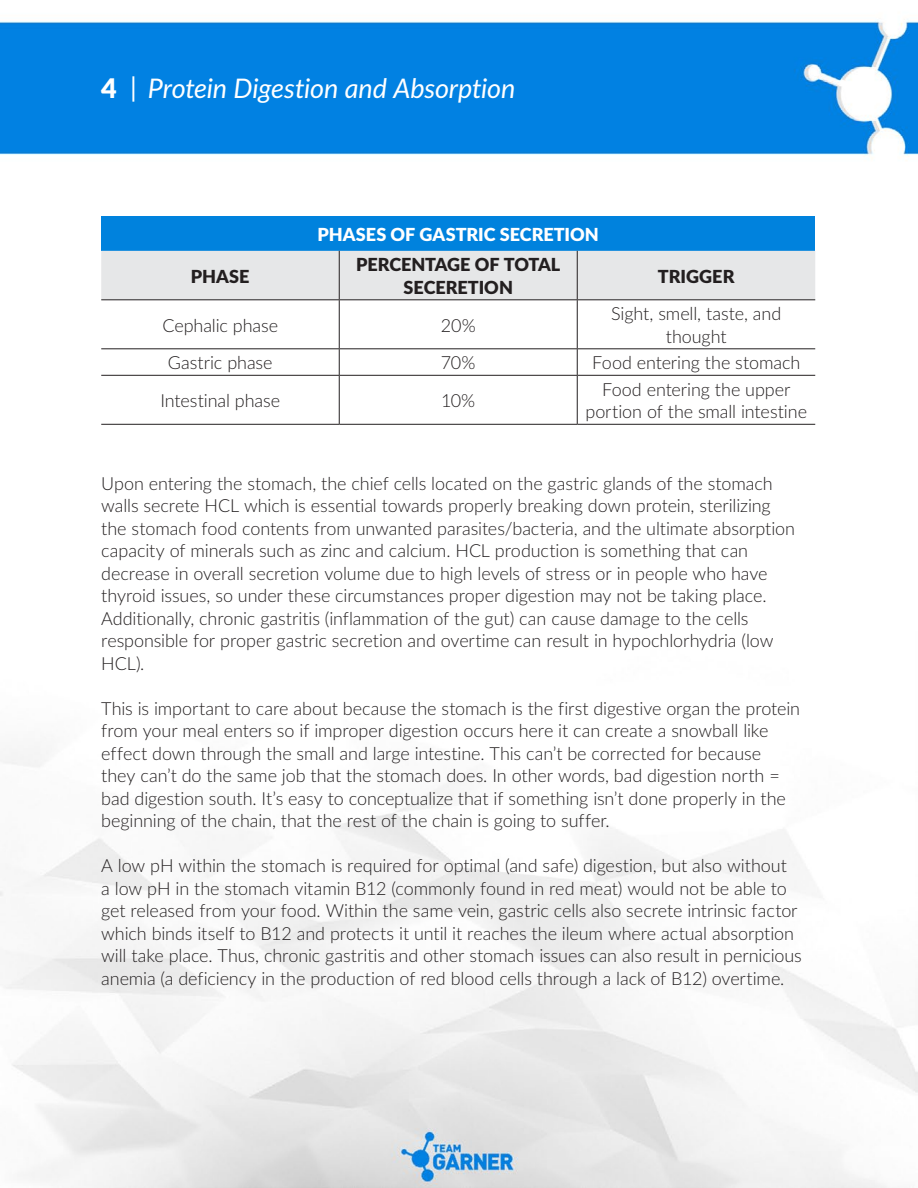
<style>
.page{position:relative;width:918px;height:1188px;background:#fff}
.page>*{position:absolute;margin:0;border:0;box-sizing:border-box;transform-origin:0 0}
.t1{font:italic 27px "Lato";letter-spacing:-.005em;color:#fff}
.t2{font:300 18px/22.5px "Lato";letter-spacing:-.005em;color:#231f20}
.t3{font:900 18px/22.5px "Lato";color:#231f20;text-align:center}
.t4{font:900 18px "Lato";color:#fff}
.s1{font-weight:900;font-style:normal}
.s2{font-style:normal}
</style>
<div class="page">
<img style="left:0;top:20px;width:918px;height:1168px">
<div style="left:101px;top:216px;width:714px;height:35px;background:#0082dd"></div>
<div style="left:101px;top:251px;width:714px;height:48px;background:#e6e7e8"></div>
<hr style="left:339px;top:251px;width:1px;height:48px;background:#231f20">
<hr style="left:577px;top:251px;width:1px;height:48px;background:#231f20">
<hr style="left:101px;top:299px;width:238px;height:1px;background:#231f20">
<hr style="left:339px;top:299px;width:238px;height:1px;background:#231f20">
<hr style="left:339px;top:300px;width:1px;height:48px;background:#231f20">
<hr style="left:577px;top:299px;width:238px;height:1px;background:#231f20">
<hr style="left:577px;top:300px;width:1px;height:48px;background:#231f20">
<hr style="left:101px;top:348px;width:238px;height:1px;background:#231f20">
<hr style="left:339px;top:348px;width:238px;height:1px;background:#231f20">
<svg style="left:339px;top:349px;width:1px;height:26px"></svg>
<hr style="left:577px;top:348px;width:238px;height:1px;background:#231f20">
<svg style="left:577px;top:349px;width:1px;height:26px"></svg>
<hr style="left:101px;top:375px;width:238px;height:1px;background:#231f20">
<hr style="left:339px;top:375px;width:238px;height:1px;background:#231f20">
<hr style="left:339px;top:376px;width:1px;height:48px;background:#231f20">
<hr style="left:577px;top:375px;width:238px;height:1px;background:#231f20">
<hr style="left:577px;top:376px;width:1px;height:48px;background:#231f20">
<hr style="left:101px;top:424px;width:238px;height:1px;background:#231f20">
<hr style="left:339px;top:424px;width:238px;height:1px;background:#231f20">
<hr style="left:577px;top:424px;width:238px;height:1px;background:#231f20">
<h1 class="t1" style="left:101px;top:69px;width:416px"><span class="s1">4</span> <span class="s2">|</span> Protein Digestion and Absorption</h1>
<p class="t4" style="left:318px;top:221px;width:283px">PHASES OF GASTRIC SECRETION</p>
<p class="t3" style="left:191px;top:264px;width:60px">PHASE</p>
<p class="t3" style="left:356px;top:253px;width:206px">PERCENTAGE OF TOTAL<br>SECERETION</p>
<p class="t3" style="left:658px;top:264px;width:78px">TRIGGER</p>
<p class="t2" style="left:162px;top:313px;width:117px">Cephalic phase</p>
<p class="t2" style="left:441px;top:313px;width:36px">20%</p>
<p class="t2" style="left:611px;top:302px;width:172px;text-align:center">Sight, smell, taste, and thought</p>
<p class="t2" style="left:168px;top:351px;width:106px">Gastric phase</p>
<p class="t2" style="left:441px;top:351px;width:36px">70%</p>
<p class="t2" style="left:592px;top:351px;width:210px">Food entering the stomach</p>
<p class="t2" style="left:160px;top:389px;width:121px">Intestinal phase</p>
<p class="t2" style="left:441px;top:389px;width:36px">10%</p>
<p class="t2" style="left:585px;top:377px;width:223px;text-align:center">Food entering the upper portion of the small intestine</p>
<p class="t2" style="left:101px;top:472px;width:695px">Upon entering the stomach, the chief cells located on the gastric glands of the stomach walls secrete HCL which is essential towards properly breaking down protein, sterilizing the stomach food contents from unwanted parasites/bacteria, and the ultimate absorption capacity of minerals such as zinc and calcium. HCL production is something that can decrease in overall secretion volume due to high levels of stress or in people who have thyroid issues, so under these circumstances proper digestion may not be taking place.<br>Additionally, chronic gastritis (inflammation of the gut) can cause damage to the cells responsible for proper gastric secretion and overtime can result in hypochlorhydria (low HCL).</p>
<p class="t2" style="left:101px;top:697px;width:700px">This is important to care about because the stomach is the first digestive organ the protein from your meal enters so if improper digestion occurs here it can create a snowball like effect down through the small and large intestine. This can’t be corrected for because<br>they can’t do the same job that the stomach does. In other words, bad digestion north = bad digestion south. It’s easy to conceptualize that if something isn’t done properly in the beginning of the chain, that the rest of the chain is going to suffer.</p>
<p class="t2" style="left:101px;top:854px;width:702px">A low pH within the stomach is required for optimal (and safe) digestion, but also without<br>a low pH in the stomach vitamin B12 (commonly found in red meat) would not be able to get released from your food. Within the same vein, gastric cells also secrete intrinsic factor which binds itself to B12 and protects it until it reaches the ileum where actual absorption will take place. Thus, chronic gastritis and other stomach issues can also result in pernicious anemia (a deficiency in the production of red blood cells through a lack of B12) overtime.</p>
</div>
